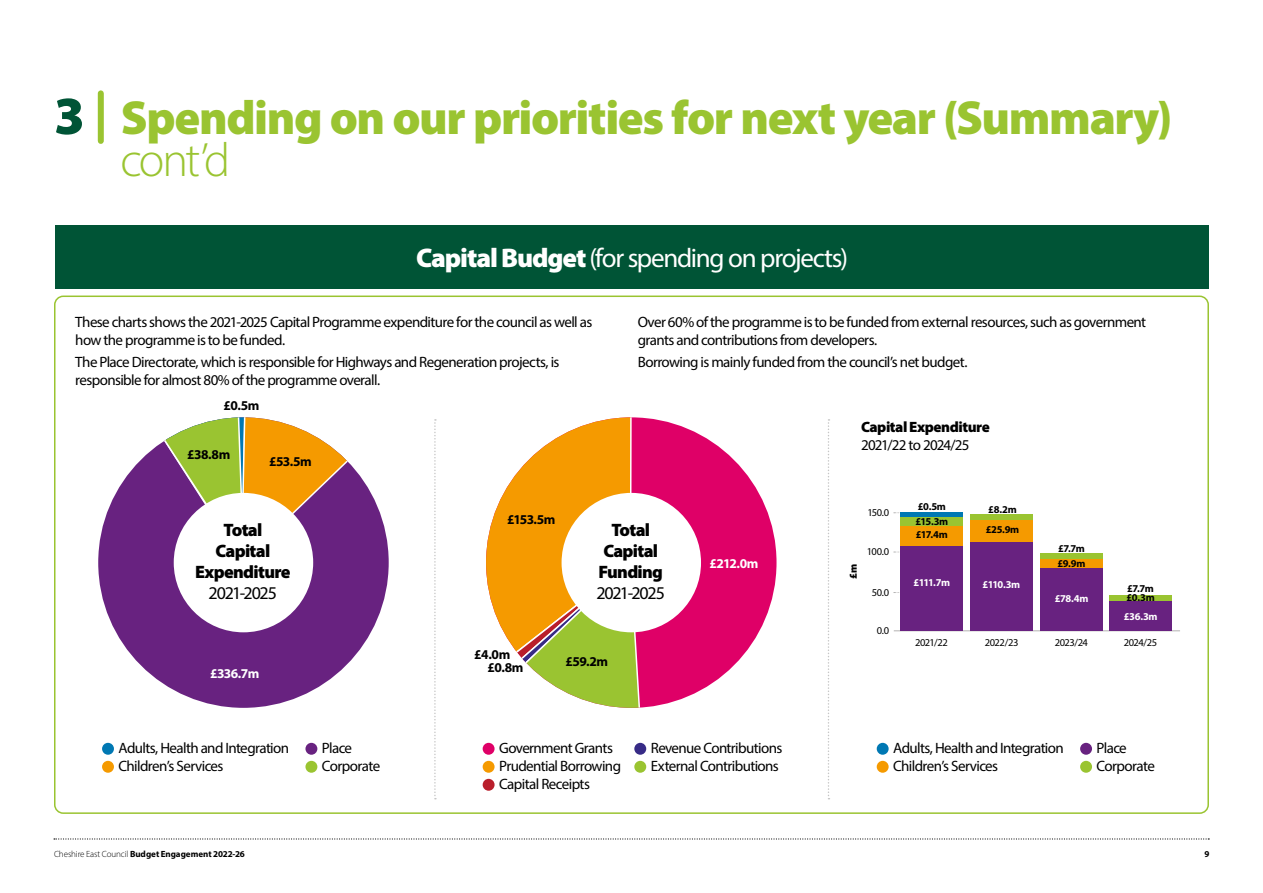
<style>
.page{position:relative;width:1263px;height:893px;background:#fff}
.page>*{position:absolute;margin:0;border:0;box-sizing:border-box;transform-origin:0 0}
.t1{font:900 48px/42px "Myriad Pro";letter-spacing:-.03em;color:#9ac431}
.t2{font:27px "Myriad Pro";letter-spacing:-.05em;color:#fff}
.t3{font:900 18px/21px "Myriad Pro";letter-spacing:-.04em;color:#000;text-align:center}
.t4{font:15px/18px "Myriad Pro";letter-spacing:-.04em;color:#000}
.t5{font:900 15px/18px "Myriad Pro";letter-spacing:-.03em;color:#000}
.t6{font:700 13.5px "Myriad Pro";letter-spacing:-.04em;color:#000}
.t7{font:700 13.5px "Myriad Pro";letter-spacing:-.055em;color:#fff}
.t8{font:700 10.5px "Myriad Pro";letter-spacing:-.03em;color:#000}
.t9{font:10.5px "Myriad Pro";letter-spacing:-.04em;color:#000}
.t10{font:700 10.5px "Myriad Pro";letter-spacing:-.045em;color:#fff}
.t11{font:900 10.5px "Myriad Pro";color:#000}
.t12{font:700 9px "Myriad Pro";letter-spacing:-.005em;color:#000}
.s1{font-size:54px;color:#005436}
.s2{font-weight:300}
.s3{font-weight:900}
.s4{font-weight:400}
</style>
<div class="page">
<svg style="left:54px;top:838px;width:1155px;height:1px"></svg>
<hr style="left:894px;top:631px;width:286px;height:1px;background:#b3b2b2">
<svg style="left:894px;top:512px;width:13px;height:1px"></svg>
<div style="left:486px;top:417px;width:290px;height:291px;background:#df0067;border-radius:50%"></div>
<svg style="left:486px;top:417px;width:156px;height:291px"></svg>
<div style="left:561px;top:493px;width:140px;height:139px;background:#fff;border-radius:50%"></div>
<div style="left:98px;top:93px;width:6px;height:48px;background:#9ac431"></div>
<div style="left:55px;top:225px;width:1154px;height:64px;background:#005436"></div>
<div style="left:102px;top:743px;width:12px;height:12px;background:#0078b3;border-radius:50%"></div>
<div style="left:102px;top:761px;width:12px;height:12px;background:#f59a00;border-radius:50%"></div>
<div style="left:877px;top:743px;width:12px;height:12px;background:#0078b3;border-radius:50%"></div>
<div style="left:877px;top:761px;width:12px;height:12px;background:#f59a00;border-radius:50%"></div>
<div style="left:305px;top:743px;width:12px;height:12px;background:#682280;border-radius:50%"></div>
<div style="left:305px;top:761px;width:12px;height:12px;background:#9ac431;border-radius:50%"></div>
<div style="left:1080px;top:743px;width:12px;height:12px;background:#682280;border-radius:50%"></div>
<div style="left:1080px;top:761px;width:12px;height:12px;background:#9ac431;border-radius:50%"></div>
<div style="left:483px;top:743px;width:12px;height:12px;background:#df0067;border-radius:50%"></div>
<div style="left:483px;top:761px;width:12px;height:12px;background:#f59a00;border-radius:50%"></div>
<div style="left:483px;top:779px;width:12px;height:12px;background:#b91e2b;border-radius:50%"></div>
<div style="left:634px;top:743px;width:12px;height:12px;background:#372b86;border-radius:50%"></div>
<div style="left:634px;top:761px;width:12px;height:12px;background:#9ac431;border-radius:50%"></div>
<svg style="left:434px;top:419px;width:2px;height:380px"></svg>
<svg style="left:828px;top:419px;width:1px;height:380px"></svg>
<div style="left:98px;top:417px;width:291px;height:291px;background:#682280;border-radius:50%"></div>
<svg style="left:157px;top:417px;width:215px;height:148px"></svg>
<div style="left:174px;top:493px;width:139px;height:139px;background:#fff;border-radius:50%"></div>
<div style="left:970px;top:514px;width:63px;height:19px;background:#9ac431"></div>
<div style="left:970px;top:541px;width:63px;height:90px;background:#682280"></div>
<div style="left:970px;top:520px;width:63px;height:21px;background:#f59a00"></div>
<div style="left:1040px;top:553px;width:63px;height:10px;background:#9ac431"></div>
<div style="left:1040px;top:566px;width:63px;height:65px;background:#682280"></div>
<div style="left:1040px;top:559px;width:63px;height:9px;background:#f59a00"></div>
<div style="left:900px;top:514px;width:63px;height:19px;background:#9ac431"></div>
<div style="left:900px;top:545px;width:63px;height:86px;background:#682280"></div>
<div style="left:900px;top:526px;width:63px;height:19px;background:#f59a00"></div>
<hr style="left:900px;top:513px;width:63px;height:4px;background:#0078b3">
<div style="left:1109px;top:595px;width:63px;height:6px;background:#9ac431"></div>
<div style="left:1109px;top:601px;width:63px;height:9px;background:#682280"></div>
<div style="left:1109px;top:602px;width:63px;height:29px;background:#682280"></div>
<p class="t1" style="left:120px;top:95px;width:1053px;text-indent:-66px"><span class="s1">3</span> Spending on our priorities for next year (Summary) <span class="s2">cont’d</span></p>
<p class="t2" style="left:416px;top:242px;width:433px"><span class="s3">Capital Budget</span> (for spending on projects)</p>
<p class="t4" style="left:75px;top:313px;width:518px">These charts shows the 2021-2025 Capital Programme expenditure for the council as well as how the programme is to be funded.</p>
<p class="t4" style="left:75px;top:353px;width:486px">The Place Directorate, which is responsible for Highways and Regeneration projects, is responsible for almost 80% of the programme overall.</p>
<p class="t6" style="left:224px;top:396px;width:37px">£0.5m</p>
<p class="t6" style="left:187px;top:446px;width:45px">£38.8m</p>
<p class="t6" style="left:269px;top:453px;width:44px">£53.5m</p>
<p class="t4" style="left:638px;top:313px;width:510px">Over 60% of the programme is to be funded from external resources, such as government grants and contributions from developers.</p>
<p class="t4" style="left:638px;top:353px;width:331px">Borrowing is mainly funded from the council’s net budget.</p>
<p class="t5" style="left:861px;top:418px;width:130px">Capital Expenditure<br><span class="s4">2021/22 to 2024/25</span></p>
<p class="t3" style="left:195px;top:518px;width:97px">Total<br>Capital<br>Expenditure<br><span class="s4">2021-2025</span></p>
<p class="t6" style="left:507px;top:510px;width:50px">£153.5m</p>
<p class="t3" style="left:596px;top:518px;width:70px">Total<br>Capital<br>Funding<br><span class="s4">2021-2025</span></p>
<p class="t7" style="left:710px;top:554px;width:50px">£212.0m</p>
<p class="t11" style="left:846px;top:579px;width:16px;rotate:-90deg">£m</p>
<p class="t9" style="left:867px;top:506px;width:23px">150.0</p>
<p class="t9" style="left:867px;top:545px;width:24px">100.0</p>
<p class="t9" style="left:872px;top:586px;width:19px">50.0</p>
<p class="t8" style="left:918px;top:500px;width:30px">£0.5m</p>
<p class="t8" style="left:915px;top:514px;width:34px">£15.3m</p>
<p class="t8" style="left:916px;top:527px;width:33px">£17.4m</p>
<p class="t8" style="left:988px;top:503px;width:30px">£8.2m</p>
<p class="t8" style="left:986px;top:523px;width:35px">£25.9m</p>
<p class="t10" style="left:914px;top:576px;width:38px">£111.7m</p>
<p class="t10" style="left:982px;top:578px;width:39px">£110.3m</p>
<p class="t8" style="left:1058px;top:541px;width:28px">£7.7m</p>
<p class="t8" style="left:1057px;top:557px;width:29px">£9.9m</p>
<p class="t10" style="left:1055px;top:591px;width:35px">£78.4m</p>
<p class="t8" style="left:1127px;top:582px;width:28px">£7.7m</p>
<p class="t8" style="left:1126px;top:591px;width:30px">£0.3m</p>
<p class="t10" style="left:1124px;top:610px;width:35px">£36.3m</p>
<p class="t9" style="left:877px;top:624px;width:14px">0.0</p>
<p class="t9" style="left:915px;top:636px;width:34px">2021/22</p>
<p class="t9" style="left:985px;top:636px;width:35px">2022/23</p>
<p class="t9" style="left:1055px;top:636px;width:35px">2023/24</p>
<p class="t9" style="left:1124px;top:636px;width:35px">2024/25</p>
<p class="t7" style="left:210px;top:664px;width:51px">£336.7m</p>
<p class="t6" style="left:474px;top:646px;width:38px">£4.0m</p>
<p class="t6" style="left:488px;top:659px;width:37px">£0.8m</p>
<p class="t6" style="left:566px;top:653px;width:44px">£59.2m</p>
<p class="t4" style="left:119px;top:739px;width:172px">Adults, Health and Integration</p>
<p class="t4" style="left:119px;top:757px;width:106px">Children’s Services</p>
<p class="t4" style="left:322px;top:739px;width:32px">Place</p>
<p class="t4" style="left:322px;top:757px;width:60px">Corporate</p>
<p class="t4" style="left:499px;top:739px;width:115px">Government Grants</p>
<p class="t4" style="left:499px;top:757px;width:123px">Prudential Borrowing</p>
<p class="t4" style="left:499px;top:775px;width:92px">Capital Receipts</p>
<p class="t4" style="left:651px;top:739px;width:133px">Revenue Contributions</p>
<p class="t4" style="left:651px;top:757px;width:130px">External Contributions</p>
<p class="t4" style="left:893px;top:739px;width:172px">Adults, Health and Integration</p>
<p class="t4" style="left:893px;top:757px;width:106px">Children’s Services</p>
<p class="t4" style="left:1096px;top:739px;width:32px">Place</p>
<p class="t4" style="left:1096px;top:757px;width:60px">Corporate</p>
<p class="t12" style="left:54px;top:848px;width:192px"><span class="s2">Cheshire East Council</span> Budget Engagement 2022-26</p>
<p class="t12" style="left:1204px;top:848px;width:6px">9</p>
</div>
